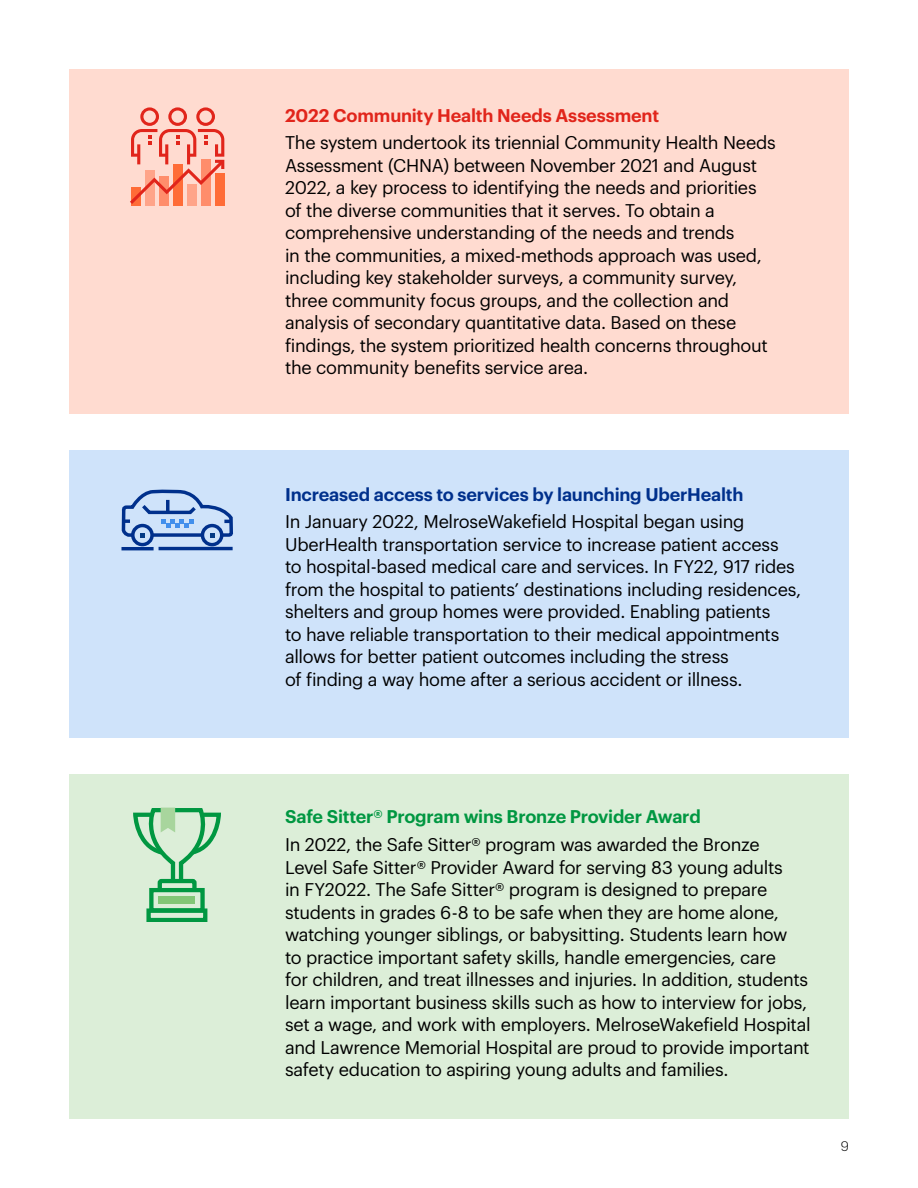
<style>
.page{position:relative;width:918px;height:1188px;background:#fff}
.page>*{position:absolute;margin:0;border:0;box-sizing:border-box;transform-origin:0 0}
.t1{font:18px/22.5px "Graphik";letter-spacing:-.015em;color:#000}
.t2{font:600 18px "Graphik";letter-spacing:-.01em;color:#00308c}
.t3{font:600 18px "Graphik";letter-spacing:-.02em;color:#009741}
.t4{font:600 18px "Graphik";letter-spacing:-.01em;color:#e1251b}
.t5{font:300 13.5px "Graphik";color:#000}
</style>
<div class="page">
<div style="left:69px;top:69px;width:780px;height:345px;background:#ffdbd0"></div>
<div style="left:69px;top:774px;width:780px;height:345px;background:#dceed8"></div>
<div style="left:69px;top:450px;width:780px;height:288px;background:#cfe3fa"></div>
<div style="left:131px;top:187px;width:9px;height:19px;background:#ff6c37"></div>
<div style="left:145px;top:171px;width:9px;height:35px;background:#ffa489"></div>
<div style="left:159px;top:177px;width:9px;height:29px;background:#ff8d6b"></div>
<div style="left:173px;top:164px;width:9px;height:42px;background:#ff6c37"></div>
<div style="left:187px;top:184px;width:9px;height:22px;background:#ffa489"></div>
<div style="left:201px;top:160px;width:9px;height:46px;background:#ff8d6b"></div>
<div style="left:215px;top:174px;width:9px;height:32px;background:#ff6c37"></div>
<svg style="left:130px;top:107px;width:94px;height:97px"></svg>
<svg style="left:121px;top:489px;width:112px;height:62px"></svg>
<div style="left:146px;top:908px;width:61px;height:14px;border:4px solid #009741"></div>
<div style="left:149px;top:888px;width:56px;height:25px;border:4px solid #009741"></div>
<svg style="left:133px;top:807px;width:88px;height:87px"></svg>
<div style="left:159px;top:897px;width:36px;height:7px;background:#82c676"></div>
<p class="t4" style="left:285px;top:101px;width:376px">2022 Community Health Needs Assessment</p>
<p class="t1" style="left:285px;top:130px;width:492px">The system undertook its triennial Community Health Needs Assessment (CHNA) between November 2021 and August 2022, a key process to identifying the needs and priorities of the diverse communities that it serves. To obtain a comprehensive understanding of the needs and trends<br>in the communities, a mixed-methods approach was used, including key stakeholder surveys, a community survey, three community focus groups, and the collection and analysis of secondary quantitative data. Based on these findings, the system prioritized health concerns throughout the community benefits service area.</p>
<p class="t2" style="left:285px;top:480px;width:460px">Increased access to services by launching UberHealth</p>
<p class="t1" style="left:285px;top:509px;width:517px">In January 2022, MelroseWakefield Hospital began using UberHealth transportation service to increase patient access<br>to hospital-based medical care and services. In FY22, 917 rides from the hospital to patients’ destinations including residences, shelters and group homes were provided. Enabling patients<br>to have reliable transportation to their medical appointments allows for better patient outcomes including the stress<br>of finding a way home after a serious accident or illness.</p>
<p class="t3" style="left:285px;top:803px;width:417px">Safe Sitter® Program wins Bronze Provider Award</p>
<p class="t1" style="left:285px;top:832px;width:527px">In 2022, the Safe Sitter® program was awarded the Bronze<br>Level Safe Sitter® Provider Award for serving 83 young adults<br>in FY2022. The Safe Sitter® program is designed to prepare students in grades 6-8 to be safe when they are home alone, watching younger siblings, or babysitting. Students learn how<br>to practice important safety skills, handle emergencies, care<br>for children, and treat illnesses and injuries. In addition, students learn important business skills such as how to interview for jobs, set a wage, and work with employers. MelroseWakefield Hospital and Lawrence Memorial Hospital are proud to provide important safety education to aspiring young adults and families.</p>
<p class="t5" style="left:841px;top:1136px;width:10px">9</p>
</div>
